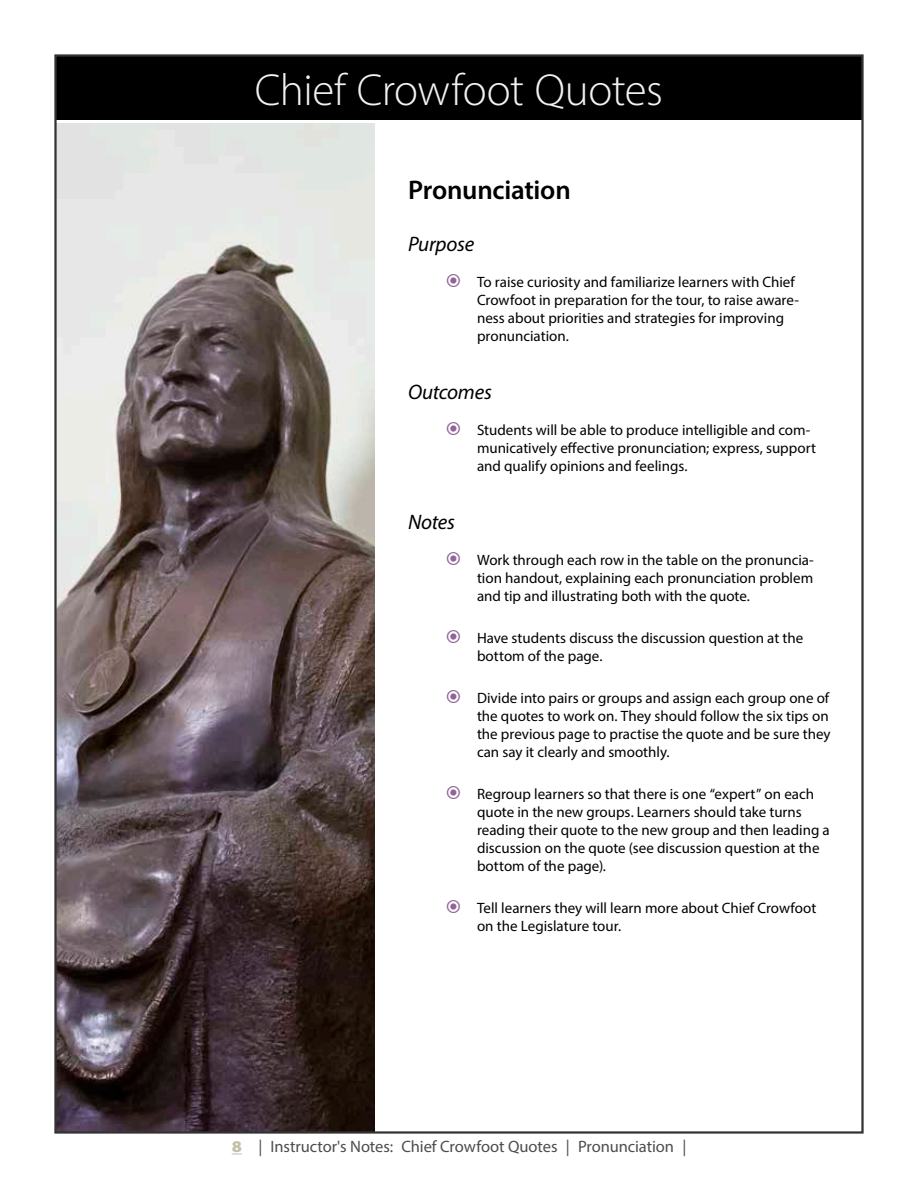
<style>
.page{position:relative;width:918px;height:1188px;background:#fff}
.page>*{position:absolute;margin:0;border:0;box-sizing:border-box;transform-origin:0 0}
.t1{font:300 45px "Myriad Pro";letter-spacing:-.01em;color:#f2f2f2}
.t2{font:600 27px "Myriad Pro";letter-spacing:-.01em;color:#000}
.t3{font:italic 21px "Myriad Pro";letter-spacing:-.01em;color:#000}
.t4{font:16.5px "Myriad Pro";letter-spacing:-.005em;color:#4d4d4d}
.t5{font:15px/18px "Myriad Pro";color:#000}
.s1{font-weight:900;font-stretch:semi-expanded;color:#c3c2a8}
</style>
<div class="page">
<img style="left:57px;top:123px;width:318px;height:1008px">
<div style="left:56px;top:56px;width:806px;height:64px;background:#000"></div>
<h1 class="t1" style="left:255px;top:63px;width:410px">Chief Crowfoot Quotes</h1>
<h2 class="t2" style="left:408px;top:173px;width:164px">Pronunciation</h2>
<h3 class="t3" style="left:408px;top:231px;width:68px">Purpose</h3>
<p class="t5" style="left:477px;top:273px;width:324px">To raise curiosity and familiarize learners with Chief Crowfoot in preparation for the tour, to raise aware&shy;ness about priorities and strategies for improving pronunciation.</p>
<h3 class="t3" style="left:408px;top:379px;width:85px">Outcomes</h3>
<p class="t5" style="left:477px;top:421px;width:341px">Students will be able to produce intelligible and com&shy;municatively effective pronunciation; express, support and qualify opinions and feelings.</p>
<h3 class="t3" style="left:408px;top:509px;width:49px">Notes</h3>
<p class="t5" style="left:477px;top:551px;width:338px;text-align:justify">Work through each row in the table on the pronuncia&shy;tion handout, explaining each pronunciation problem and tip and illustrating both with the quote.</p>
<p class="t5" style="left:477px;top:629px;width:328px">Have students discuss the discussion question at the bottom of the page.</p>
<p class="t5" style="left:477px;top:689px;width:355px">Divide into pairs or groups and assign each group one of the quotes to work on. They should follow the six tips on the previous page to practise the quote and be sure they can say it clearly and smoothly.</p>
<p class="t5" style="left:477px;top:785px;width:354px">Regroup learners so that there is one “expert” on each quote in the new groups. Learners should take turns reading their quote to the new group and then leading a discussion on the quote (see discussion question at the bottom of the page).</p>
<p class="t5" style="left:477px;top:899px;width:341px">Tell learners they will learn more about Chief Crowfoot on the Legislature tour.</p>
<p class="t4" style="left:232px;top:1137px;width:456px"><span class="s1">8</span> | Instructor's Notes: Chief Crowfoot Quotes | Pronunciation |</p>
</div>
